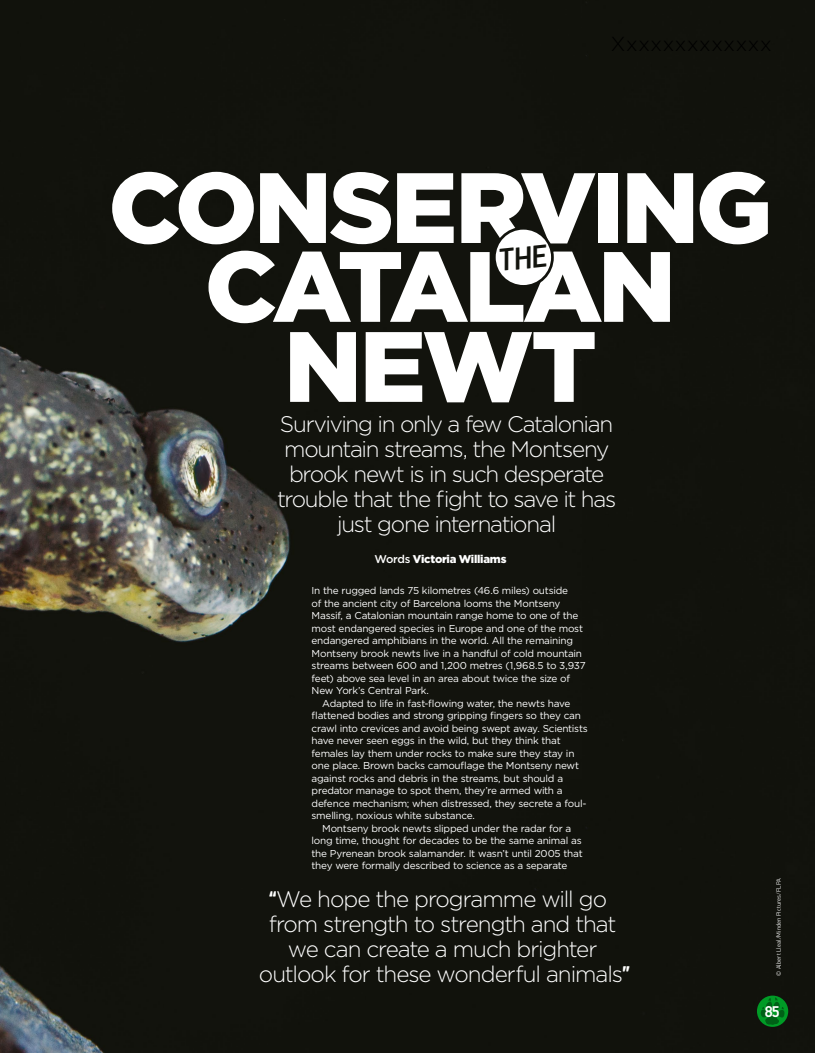
<style>
.page{position:relative;width:815px;height:1053px;background:#fff}
.page>*{position:absolute;margin:0;border:0;box-sizing:border-box;transform-origin:0 0}
.t1{font:900 99.62px/79.4px "Gotham";letter-spacing:-.035em;color:#fff;text-align:center}
.t2{font:300 22.5px/25px "Gotham";letter-spacing:-.055em;color:#fff;text-align:center}
.t3{font:700 17.5px "SONOS Handbook Pro";color:#fff}
.t4{font:900 11.25px "Gotham";letter-spacing:-.025em;color:#fff}
.t5{font:10px "Gotham";letter-spacing:-.025em;color:#fff}
.t6{font:300 6.25px "PF Din Text Pro";letter-spacing:.02em;color:#fff}
.s1{font-weight:500}
.s2{font-family:"SONOS Handbook Pro";font-weight:700}
</style>
<div class="page">
<img style="left:0;top:0;width:815px;height:1052px">
<div style="left:494px;top:228px;width:58px;height:58px;background:#fff;border-radius:50%"></div>
<div style="left:493px;top:227px;width:61px;height:61px;border:3px solid #000;border-radius:50%"></div>
<svg style="left:757px;top:995px;width:31px;height:31px"></svg>
<svg style="left:761px;top:997px;width:24px;height:27px"></svg>
<h1 class="t1" style="left:108px;top:165px;width:666px">CONSERVING<br>CATALAN<br>NEWT</h1>
<h2 class="t2" style="left:277px;top:410px;width:341px">Surviving in only a few Catalonian mountain streams, the Montseny brook newt is in such desperate trouble that the fight to save it has just gone international</h2>
<p class="t4" style="left:374px;top:552px;width:134px"><span class="s1">Words</span> VICTORIA WILLIAMS</p>
<p class="t5" style="left:312px;top:585px;width:258px">In the rugged lands 75 kilometres (46.6 miles) outside</p>
<p class="t5" style="left:312px;top:597px;width:250px">of the ancient city of Barcelona looms the Montseny</p>
<p class="t5" style="left:312px;top:610px;width:268px">Massif, a Catalonian mountain range home to one of the</p>
<p class="t5" style="left:312px;top:622px;width:273px">most endangered species in Europe and one of the most</p>
<p class="t5" style="left:312px;top:635px;width:263px">endangered amphibians in the world. All the remaining</p>
<p class="t5" style="left:312px;top:647px;width:272px">Montseny brook newts live in a handful of cold mountain</p>
<p class="t5" style="left:312px;top:660px;width:276px">streams between 600 and 1,200 metres (1,968.5 to 3,937</p>
<p class="t5" style="left:312px;top:672px;width:260px">feet) above sea level in an area about twice the size of</p>
<p class="t5" style="left:312px;top:685px;width:119px">New York’s Central Park.</p>
<p class="t5" style="left:322px;top:697px;width:250px">Adapted to life in fast-flowing water, the newts have</p>
<p class="t5" style="left:312px;top:710px;width:271px">flattened bodies and strong gripping fingers so they can</p>
<p class="t5" style="left:312px;top:722px;width:278px">crawl into crevices and avoid being swept away. Scientists</p>
<p class="t5" style="left:312px;top:735px;width:251px">have never seen eggs in the wild, but they think that</p>
<p class="t5" style="left:312px;top:747px;width:264px">females lay them under rocks to make sure they stay in</p>
<p class="t5" style="left:312px;top:760px;width:269px">one place. Brown backs camouflage the Montseny newt</p>
<p class="t5" style="left:312px;top:772px;width:253px">against rocks and debris in the streams, but should a</p>
<p class="t5" style="left:312px;top:785px;width:253px">predator manage to spot them, they’re armed with a</p>
<p class="t5" style="left:312px;top:797px;width:276px">defence mechanism; when distressed, they secrete a foul-</p>
<p class="t5" style="left:312px;top:810px;width:165px">smelling, noxious white substance.</p>
<p class="t5" style="left:322px;top:822px;width:251px">Montseny brook newts slipped under the radar for a</p>
<p class="t5" style="left:312px;top:835px;width:272px">long time, thought for decades to be the same animal as</p>
<p class="t5" style="left:312px;top:847px;width:273px">the Pyrenean brook salamander. It wasn’t until 2005 that</p>
<p class="t5" style="left:312px;top:860px;width:257px">they were formally described to science as a separate</p>
<h2 class="t2" style="left:259px;top:886px;width:373px"><span class="s2">“</span>We hope the programme will go from strength to strength and that we can create a much brighter outlook for these wonderful animals<span class="s2">”</span></h2>
<p class="t6" style="left:775px;top:975px;width:99px;rotate:-90deg">© Albert Lleal/Minden Pictures/FLPA</p>
<h3 class="t3" style="left:765px;top:1001px;width:17px">85</h3>
</div>
